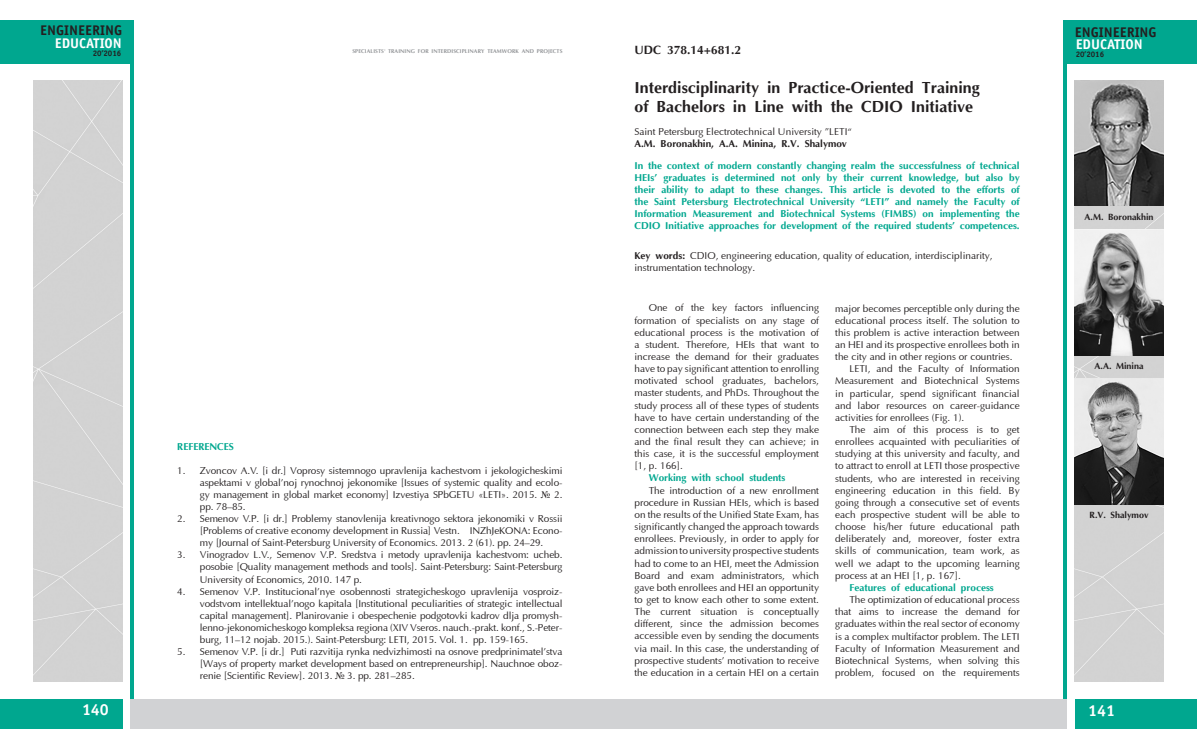
<style>
.page{position:relative;width:1197px;height:755px;background:#fff}
.page>*{position:absolute;margin:0;border:0;box-sizing:border-box;transform-origin:0 0}
.t1{font:700 16px/19.2px "AG Optima";color:#231f20}
.t2{font:700 16px "Officina Sans C";color:#fff}
.t3{font:700 14px "Officina Sans C";color:#231f20}
.t4{font:700 14px "Officina Sans C";color:#fff}
.t5{font:700 12px "AG Optima";color:#231f20}
.t6{font:10px/12.1px "Optima";color:#231f20;text-align:justify}
.t7{font:700 10px/12px "AG Optima";color:#00a78f;text-align:justify}
.t8{font:700 10px "AG Optima";color:#231f20}
.t9{font:700 9px "AG Optima";color:#231f20}
.t10{font:700 8px "Officina Sans C";color:#231f20}
.t11{font:700 5.5px "AG Optima";letter-spacing:.01em;color:#939598}
.s1{font-family:"Times New Roman"}
.s2{font-family:"AG Optima";font-weight:700}
</style>
<div class="page">
<div style="left:1063px;top:20px;width:133px;height:43px;background:#00a78f"></div>
<div style="left:1074px;top:698px;width:122px;height:30px;background:#00a78f"></div>
<hr style="left:1063px;top:45px;width:3px;height:653px;background:#00a78f">
<div style="left:598px;top:698px;width:468px;height:30px;background:#d1d2d4"></div>
<div style="left:1074px;top:206px;width:89px;height:475px;background:#d3d3d3"></div>
<div style="left:0;top:698px;width:122px;height:30px;background:#00a78f"></div>
<div style="left:0;top:20px;width:133px;height:43px;background:#00a78f"></div>
<hr style="left:130px;top:45px;width:3px;height:653px;background:#00a78f">
<div style="left:33px;top:80px;width:89px;height:601px;background:#d3d3d3"></div>
<div style="left:130px;top:698px;width:468px;height:30px;background:#d1d2d4"></div>
<img style="left:1074px;top:229px;width:89px;height:126px">
<img style="left:1074px;top:80px;width:89px;height:126px">
<img style="left:1074px;top:378px;width:89px;height:126px">
<h2 class="t3" style="left:40px;top:23px;width:83px">ENGINEERING</h2>
<h2 class="t4" style="left:55px;top:35px;width:69px">EDUCATION</h2>
<p class="t10" style="left:93px;top:49px;width:30px">20’2016</p>
<p class="t11" style="left:352px;top:48px;width:211px">SPECIALISTS' TRAINING FOR INTERDISCIPLINARY TEAMWORK AND PROJECTS</p>
<h1 class="t2" style="left:82px;top:700px;width:28px">140</h1>
<p class="t7" style="left:177px;top:441px;width:58px">REFERENCES</p>
<p class="t6" style="left:200px;top:465px;width:364px;text-indent:-23px">1. Zvoncov A.V. [i dr.] Voprosy sistemnogo upravlenija kachestvom i jekologicheskimi aspektami v global’noj rynochnoj jekonomike [Issues of systemic quality and ecolo&shy;gy management in global market economy] Izvestiya SPbGETU «LETI». 2015. <span class="s1">№</span> 2. pp. 78–85.</p>
<p class="t6" style="left:200px;top:513px;width:364px;text-indent:-23px">2. Semenov V.P. [i dr.] Problemy stanovlenija kreativnogo sektora jekonomiki v Rossii [Problems of creative economy development in Russia] Vestn. INZhJeKONA: Econo&shy;my [Journal of Saint-Petersburg University of Economics. 2013. 2 (61). pp. 24–29.</p>
<p class="t6" style="left:200px;top:549px;width:364px;text-indent:-23px">3. Vinogradov L.V., Semenov V.P. Sredstva i metody upravlenija kachestvom: ucheb. posobie [Quality management methods and tools]. Saint-Petersburg: Saint-Petersburg University of Economics, 2010. 147 p.</p>
<p class="t6" style="left:200px;top:585px;width:364px;text-indent:-23px">4. Semenov V.P. Institucional’nye osobennosti strategicheskogo upravlenija vosproiz&shy;vodstvom intellektual’nogo kapitala [Institutional peculiarities of strategic intellectual capital management]. Planirovanie i obespechenie podgotovki kadrov dlja promysh&shy;lenno-jekonomicheskogo kompleksa regiona (XIV Vseros. nauch.-prakt. konf., S.-Peter&shy;burg, 11–12 nojab. 2015.). Saint-Petersburg: LETI, 2015. Vol. 1. pp. 159-165.</p>
<p class="t6" style="left:200px;top:645px;width:364px;text-indent:-23px">5. Semenov V.P. [i dr.] Puti razvitija rynka nedvizhimosti na osnove predprinimatel’stva [Ways of property market development based on entrepreneurship]. Nauchnoe oboz&shy;renie [Scientific Review]. 2013. <span class="s1">№</span> 3. pp. 281–285.</p>
<p class="t5" style="left:634px;top:43px;width:108px">UDC 378.14+681.2</p>
<h1 class="t1" style="left:634px;top:78px;width:346px">Interdisciplinarity in Practice-Oriented Training of Bachelors in Line with the CDIO Initiative</h1>
<p class="t6" style="left:634px;top:125px;width:219px">Saint Petersburg Electrotechnical University ”LETI“</p>
<p class="t8" style="left:634px;top:137px;width:214px">A.M. Boronakhin, A.A. Minina, R.V. Shalymov</p>
<p class="t7" style="left:634px;top:159px;width:386px">In the context of modern constantly changing realm the successfulness of technical HEIs’ graduates is determined not only by their current knowledge, but also by their ability to adapt to these changes. This article is devoted to the efforts of the Saint Petersburg Electrotechnical University “LETI” and namely the Faculty of Information Measurement and Biotechnical Systems (FIMBS) on implementing the CDIO Initiative approaches for development of the required students’ competences.</p>
<p class="t6" style="left:634px;top:249px;width:359px"><span class="s2">Key words:</span> CDIO, engineering education, quality of education, interdisciplinarity, instrumentation technology.</p>
<p class="t6" style="left:634px;top:302px;width:186px;text-indent:14px">One of the key factors influencing formation of specialists on any stage of educational process is the motivation of a student. Therefore, HEIs that want to increase the demand for their graduates have to pay significant attention to enrolling motivated school graduates, bachelors, master students, and PhDs. Throughout the study process all of these types of students have to have certain understanding of the connection between each step they make and the final result they can achieve; in this case, it is the successful employment [1, p. 166].</p>
<p class="t7" style="left:648px;top:472px;width:138px">Working with school students</p>
<p class="t6" style="left:634px;top:484px;width:186px;text-indent:14px">The introduction of a new enrollment procedure in Russian HEIs, which is based on the results of the Unified State Exam, has significantly changed the approach towards enrollees. Previously, in order to apply for admission to university prospective students had to come to an HEI, meet the Admission Board and exam administrators, which gave both enrollees and HEI an opportunity to get to know each other to some extent.<br>The current situation is conceptually different, since the admission becomes accessible even by sending the documents via mail. In this case, the understanding of prospective students’ motivation to receive the education in a certain HEI on a certain</p>
<p class="t6" style="left:835px;top:302px;width:186px">major becomes perceptible only during the</p>
<p class="t6" style="left:835px;top:314px;width:186px">educational process itself. The solution to</p>
<p class="t6" style="left:835px;top:326px;width:186px">this problem is active interaction between</p>
<p class="t6" style="left:835px;top:339px;width:186px">an HEI and its prospective enrollees both in</p>
<p class="t6" style="left:835px;top:351px;width:179px">the city and in other regions or countries.</p>
<p class="t6" style="left:849px;top:363px;width:172px">LETI, and the Faculty of Information</p>
<p class="t6" style="left:835px;top:375px;width:186px">Measurement and Biotechnical Systems</p>
<p class="t6" style="left:835px;top:387px;width:186px">in particular, spend significant financial</p>
<p class="t6" style="left:835px;top:399px;width:186px">and labor resources on career-guidance</p>
<p class="t6" style="left:835px;top:411px;width:130px">activities for enrollees (Fig. 1).</p>
<p class="t6" style="left:849px;top:423px;width:172px">The aim of this process is to get</p>
<p class="t6" style="left:835px;top:436px;width:186px">enrollees acquainted with peculiarities of</p>
<p class="t6" style="left:835px;top:448px;width:186px">studying at this university and faculty, and</p>
<p class="t6" style="left:835px;top:460px;width:186px">to attract to enroll at LETI those prospective</p>
<p class="t6" style="left:835px;top:472px;width:186px">students, who are interested in receiving</p>
<p class="t6" style="left:835px;top:484px;width:186px">engineering education in this field. By</p>
<p class="t6" style="left:835px;top:496px;width:186px">going through a consecutive set of events</p>
<p class="t6" style="left:835px;top:508px;width:186px">each prospective student will be able to</p>
<p class="t6" style="left:835px;top:521px;width:186px">choose his/her future educational path</p>
<p class="t6" style="left:835px;top:533px;width:186px">deliberately and, moreover, foster extra</p>
<p class="t6" style="left:835px;top:545px;width:186px">skills of communication, team work, as</p>
<p class="t6" style="left:835px;top:557px;width:186px">well we adapt to the upcoming learning</p>
<p class="t6" style="left:835px;top:569px;width:127px">process at an HEI [1, p. 167].</p>
<p class="t7" style="left:849px;top:581px;width:146px">Features of educational process</p>
<p class="t6" style="left:835px;top:593px;width:186px;text-indent:14px">The optimization of educational process that aims to increase the demand for graduates within the real sector of economy is a complex multifactor problem. The LETI Faculty of Information Measurement and Biotechnical Systems, when solving this problem, focused on the requirements</p>
<h2 class="t3" style="left:1074px;top:24px;width:83px">ENGINEERING</h2>
<h2 class="t4" style="left:1075px;top:36px;width:69px">EDUCATION</h2>
<p class="t10" style="left:1075px;top:49px;width:30px">20’2016</p>
<p class="t9" style="left:1084px;top:211px;width:71px">A.M. Boronakhin</p>
<p class="t9" style="left:1094px;top:360px;width:51px">A.A. Minina</p>
<p class="t9" style="left:1089px;top:509px;width:61px">R.V. Shalymov</p>
<h1 class="t2" style="left:1088px;top:700px;width:28px">141</h1>
</div>
